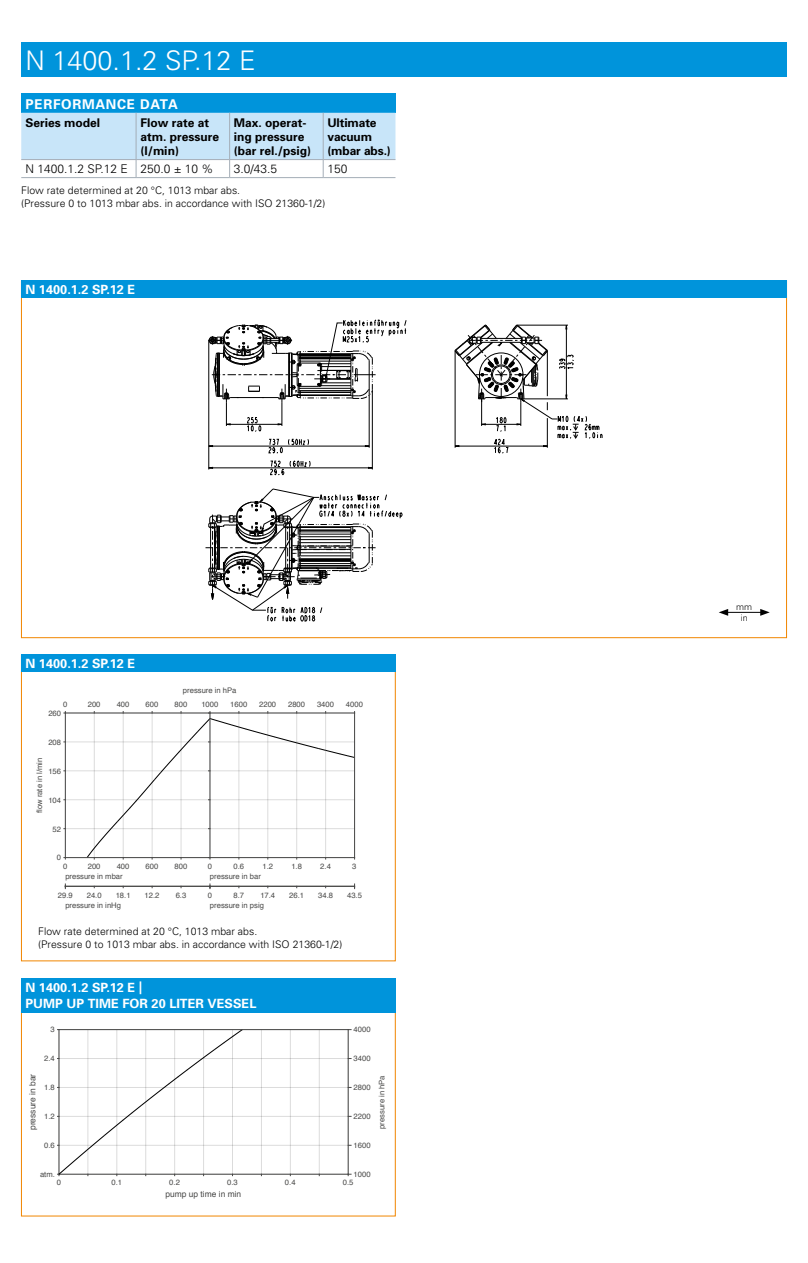
<style>
.page{position:relative;width:808px;height:1263px;background:#fff}
.page>*{position:absolute;margin:0;border:0;box-sizing:border-box;transform-origin:0 0}
.t1{font:300 27px "Univers";color:#fff}
.t2{font:700 13.5px "Univers";letter-spacing:.05em;color:#fff}
.t3{font:700 12.75px/15.3px "Univers";color:#fff}
.t4{font:700 12px/14.4px "Univers";color:#000}
.t5{font:300 12px "Univers";color:#000}
.t6{font:300 10.5px/12.6px "Univers";color:#000}
.t7{font:300 9px/10.8px "Univers";color:#000;text-align:center}
.t8{font:8.4px "Helvetica";color:#484847}
.t9{font:7.65px "Helvetica";color:#484847}
</style>
<div class="page">
<hr style="left:261px;top:1029px;width:1px;height:145px;background:#ddd">
<hr style="left:290px;top:1029px;width:1px;height:145px;background:#e0e0e0">
<hr style="left:319px;top:1029px;width:1px;height:145px;background:#e3e3e3">
<hr style="left:59px;top:1145px;width:289px;height:1px;background:#e2e2e2">
<hr style="left:59px;top:1116px;width:289px;height:1px;background:#dfdfdf">
<hr style="left:59px;top:1087px;width:289px;height:1px;background:#dcdcdc">
<hr style="left:59px;top:1058px;width:289px;height:1px;background:#dbdbdb">
<hr style="left:59px;top:1174px;width:289px;height:1px;background:#484847">
<svg style="left:58px;top:1029px;width:186px;height:147px"></svg>
<hr style="left:59px;top:1029px;width:289px;height:1px;background:#484847">
<hr style="left:348px;top:1029px;width:1px;height:145px;background:#484847">
<svg style="left:208px;top:319px;width:395px;height:303px"></svg>
<hr style="left:209px;top:468px;width:163px;height:1px;background:#000">
<hr style="left:208px;top:340px;width:1px;height:129px;background:#000">
<hr style="left:209px;top:446px;width:160px;height:1px;background:#000">
<hr style="left:369px;top:389px;width:1px;height:59px;background:#000">
<hr style="left:372px;top:389px;width:1px;height:80px;background:#000">
<svg style="left:208px;top:320px;width:198px;height:111px"></svg>
<svg style="left:454px;top:324px;width:148px;height:129px"></svg>
<svg style="left:205px;top:489px;width:197px;height:132px"></svg>
<hr style="left:726px;top:612px;width:37px;height:1px;background:#000">
<svg style="left:719px;top:609px;width:9px;height:7px"></svg>
<svg style="left:760px;top:609px;width:10px;height:7px"></svg>
<hr style="left:65px;top:828px;width:145px;height:1px;background:#e1e1e1">
<hr style="left:65px;top:799px;width:145px;height:1px;background:#e4e4e4">
<hr style="left:65px;top:770px;width:145px;height:1px;background:#e7e7e7">
<hr style="left:65px;top:742px;width:145px;height:1px;background:#f0f0f0">
<hr style="left:65px;top:857px;width:145px;height:1px;background:#484847">
<hr style="left:65px;top:713px;width:1px;height:144px;background:#484847">
<hr style="left:65px;top:713px;width:290px;height:1px;background:#484847">
<svg style="left:86px;top:711px;width:270px;height:148px"></svg>
<hr style="left:354px;top:713px;width:1px;height:144px;background:#484847">
<hr style="left:65px;top:886px;width:290px;height:1px;background:#484847">
<div style="left:574px;top:608px;width:62px;height:28px;background:#fff"></div>
<div style="left:21px;top:43px;width:766px;height:34px;background:#0094db"></div>
<div style="left:21px;top:281px;width:766px;height:17px;background:#0094db"></div>
<div style="left:21px;top:655px;width:374px;height:17px;background:#0094db"></div>
<div style="left:21px;top:94px;width:374px;height:19px;background:#0094db"></div>
<svg style="left:21px;top:113px;width:374px;height:64px"></svg>
<hr style="left:21px;top:177px;width:115px;height:1px;background:#a4adb7">
<hr style="left:136px;top:177px;width:94px;height:1px;background:#a4adb7">
<hr style="left:230px;top:177px;width:93px;height:1px;background:#a4adb7">
<hr style="left:323px;top:177px;width:72px;height:1px;background:#a4adb7">
<div style="left:21px;top:978px;width:374px;height:34px;background:#0094db"></div>
<h1 class="t1" style="left:26px;top:50px;width:232px">N 1400.1.2 SP.12 E</h1>
<h2 class="t2" style="left:26px;top:98px;width:154px">PERFORMANCE DATA</h2>
<h3 class="t4" style="left:26px;top:116px;width:76px">Series model</h3>
<h3 class="t4" style="left:140px;top:116px;width:80px">Flow rate at atm. pressure (l/min)</h3>
<h3 class="t4" style="left:234px;top:116px;width:79px">Max. operat&shy;ing pressure (bar rel./psig)</h3>
<h3 class="t4" style="left:327px;top:116px;width:65px">Ultimate vacuum (mbar abs.)</h3>
<h3 class="t5" style="left:26px;top:164px;width:190px">N 1400.1.2 SP.12 E 250.0 ± 10 %</h3>
<h3 class="t5" style="left:234px;top:164px;width:45px">3.0/43.5</h3>
<h3 class="t5" style="left:327px;top:164px;width:22px">150</h3>
<h3 class="t6" style="left:21px;top:184px;width:306px;line-height:13.5px">Flow rate determined at 20 °C, 1013 mbar abs.<br>(Pressure 0 to 1013 mbar abs. in accordance with ISO 21360-1/2)</h3>
<h3 class="t3" style="left:26px;top:283px;width:111px">N 1400.1.2 SP.12 E</h3>
<h3 class="t3" style="left:26px;top:658px;width:111px">N 1400.1.2 SP.12 E</h3>
<p class="t9" style="left:183px;top:688px;width:55px">pressure in hPa</p>
<p class="t9" style="left:63px;top:702px;width:6px">0</p>
<p class="t9" style="left:88px;top:702px;width:14px">200</p>
<p class="t9" style="left:117px;top:702px;width:14px">400</p>
<p class="t9" style="left:146px;top:702px;width:14px">600</p>
<p class="t9" style="left:175px;top:702px;width:14px">800</p>
<p class="t9" style="left:201px;top:702px;width:19px">1000</p>
<p class="t9" style="left:230px;top:702px;width:19px">1600</p>
<p class="t9" style="left:259px;top:702px;width:19px">2200</p>
<p class="t9" style="left:288px;top:702px;width:19px">2800</p>
<p class="t9" style="left:317px;top:702px;width:19px">3400</p>
<p class="t9" style="left:346px;top:702px;width:19px">4000</p>
<p class="t9" style="left:48px;top:710px;width:14px">260</p>
<p class="t9" style="left:48px;top:739px;width:14px">208</p>
<p class="t9" style="left:37px;top:813px;width:57px;rotate:-90deg">flow rate in l/min</p>
<p class="t9" style="left:48px;top:768px;width:14px">156</p>
<p class="t9" style="left:48px;top:797px;width:14px">104</p>
<p class="t9" style="left:53px;top:826px;width:10px">52</p>
<p class="t9" style="left:57px;top:855px;width:6px">0</p>
<p class="t9" style="left:63px;top:863px;width:6px">0</p>
<p class="t9" style="left:88px;top:863px;width:14px">200</p>
<p class="t9" style="left:117px;top:863px;width:14px">400</p>
<p class="t9" style="left:146px;top:863px;width:14px">600</p>
<p class="t9" style="left:175px;top:863px;width:14px">800</p>
<p class="t9" style="left:65px;top:874px;width:59px">pressure in mbar</p>
<p class="t9" style="left:208px;top:863px;width:6px">0</p>
<p class="t9" style="left:233px;top:863px;width:12px">0.6</p>
<p class="t9" style="left:262px;top:863px;width:12px">1.2</p>
<p class="t9" style="left:291px;top:863px;width:12px">1.8</p>
<p class="t9" style="left:320px;top:863px;width:12px">2.4</p>
<p class="t9" style="left:352px;top:863px;width:6px">3</p>
<p class="t9" style="left:210px;top:874px;width:53px">pressure in bar</p>
<p class="t9" style="left:58px;top:892px;width:16px">29.9</p>
<p class="t9" style="left:87px;top:892px;width:16px">24.0</p>
<p class="t9" style="left:116px;top:892px;width:16px">18.1</p>
<p class="t9" style="left:145px;top:892px;width:16px">12.2</p>
<p class="t9" style="left:176px;top:892px;width:12px">6.3</p>
<p class="t9" style="left:65px;top:902px;width:57px">pressure in inHg</p>
<h3 class="t6" style="left:38px;top:926px;width:306px">Flow rate determined at 20 °C, 1013 mbar abs.<br>(Pressure 0 to 1013 mbar abs. in accordance with ISO 21360-1/2)</h3>
<p class="t9" style="left:208px;top:892px;width:6px">0</p>
<p class="t9" style="left:233px;top:892px;width:12px">8.7</p>
<p class="t9" style="left:260px;top:892px;width:16px">17.4</p>
<p class="t9" style="left:289px;top:892px;width:16px">26.1</p>
<p class="t9" style="left:318px;top:892px;width:16px">34.8</p>
<p class="t9" style="left:347px;top:892px;width:16px">43.5</p>
<p class="t9" style="left:210px;top:902px;width:55px">pressure in psig</p>
<h3 class="t3" style="left:26px;top:982px;width:232px">N 1400.1.2 SP.12 E |<br>PUMP UP TIME FOR 20 LITER VESSEL</h3>
<p class="t9" style="left:50px;top:1027px;width:6px">3</p>
<p class="t9" style="left:354px;top:1027px;width:19px">4000</p>
<p class="t9" style="left:44px;top:1056px;width:12px">2.4</p>
<p class="t9" style="left:354px;top:1056px;width:19px">3400</p>
<p class="t8" style="left:29px;top:1130px;width:58px;rotate:-90deg">pressure in bar</p>
<p class="t9" style="left:44px;top:1085px;width:12px">1.8</p>
<p class="t9" style="left:44px;top:1114px;width:12px">1.2</p>
<p class="t9" style="left:354px;top:1085px;width:19px">2800</p>
<p class="t9" style="left:354px;top:1114px;width:19px">2200</p>
<p class="t9" style="left:379px;top:1129px;width:55px;rotate:-90deg">pressure in hPa</p>
<p class="t9" style="left:44px;top:1142px;width:12px">0.6</p>
<p class="t9" style="left:354px;top:1142px;width:19px">1600</p>
<p class="t9" style="left:40px;top:1171px;width:16px">atm.</p>
<p class="t9" style="left:354px;top:1171px;width:19px">1000</p>
<p class="t9" style="left:57px;top:1180px;width:6px">0</p>
<p class="t9" style="left:111px;top:1180px;width:12px">0.1</p>
<p class="t9" style="left:169px;top:1180px;width:12px">0.2</p>
<p class="t9" style="left:227px;top:1180px;width:12px">0.3</p>
<p class="t9" style="left:285px;top:1180px;width:12px">0.4</p>
<p class="t9" style="left:343px;top:1180px;width:12px">0.5</p>
<p class="t8" style="left:165px;top:1190px;width:77px">pump up time in min</p>
<p class="t7" style="left:736px;top:602px;width:18px">mm in</p>
</div>
